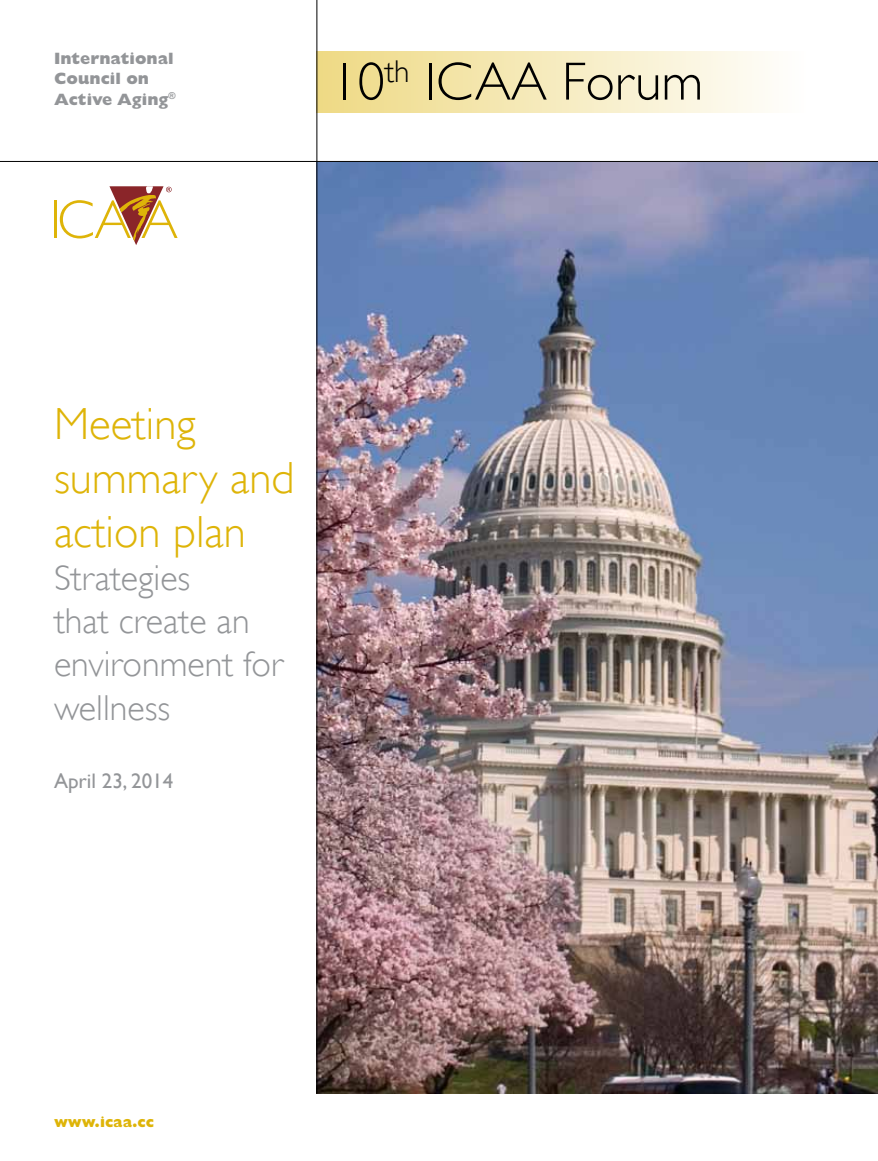
<style>
.page{position:relative;width:878px;height:1161px;background:#fff}
.page>*{position:absolute;margin:0;border:0;box-sizing:border-box;transform-origin:0 0}
.t1{font:300 54px "Gill Sans";color:#000}
.t2{font:300 45px/54px "Gill Sans";color:#deb408}
.t3{font:300 36px/43.2px "Gill Sans";color:#939598}
.t4{font:21px "Gill Sans";color:#939598}
.t5{font:800 16.5px/20.7px "Gill Sans";color:#939598}
.t6{font:800 15px "Gill Sans";color:#deb408}
</style>
<div class="page">
<img style="left:317px;top:162px;width:561px;height:932px">
<hr style="left:0;top:161px;width:878px;height:1px;background:#000">
<div style="left:317px;top:51px;width:561px;height:61px;background:linear-gradient(to right,#eeda86,#fff)"></div>
<hr style="left:316px;top:0;width:1px;height:1094px;background:#000">
<hr style="left:54px;top:201px;width:3px;height:37px;background:#deb408">
<svg style="left:60px;top:186px;width:118px;height:59px"></svg>
<p class="t5" style="left:54px;top:48px;width:123px">International<br>Council on<br>Active Aging<sup>®</sup></p>
<h1 class="t1" style="left:330px;top:51px;width:374px">10<sup>th</sup> ICAA Forum</h1>
<p class="t2" style="left:54px;top:397px;width:242px">Meeting summary and action plan</p>
<p class="t3" style="left:54px;top:556px;width:230px">Strategies<br>that create an environment for wellness</p>
<p class="t4" style="left:54px;top:769px;width:121px">April 23, 2014</p>
<p class="t6" style="left:54px;top:1114px;width:102px">www.icaa.cc</p>
</div>
